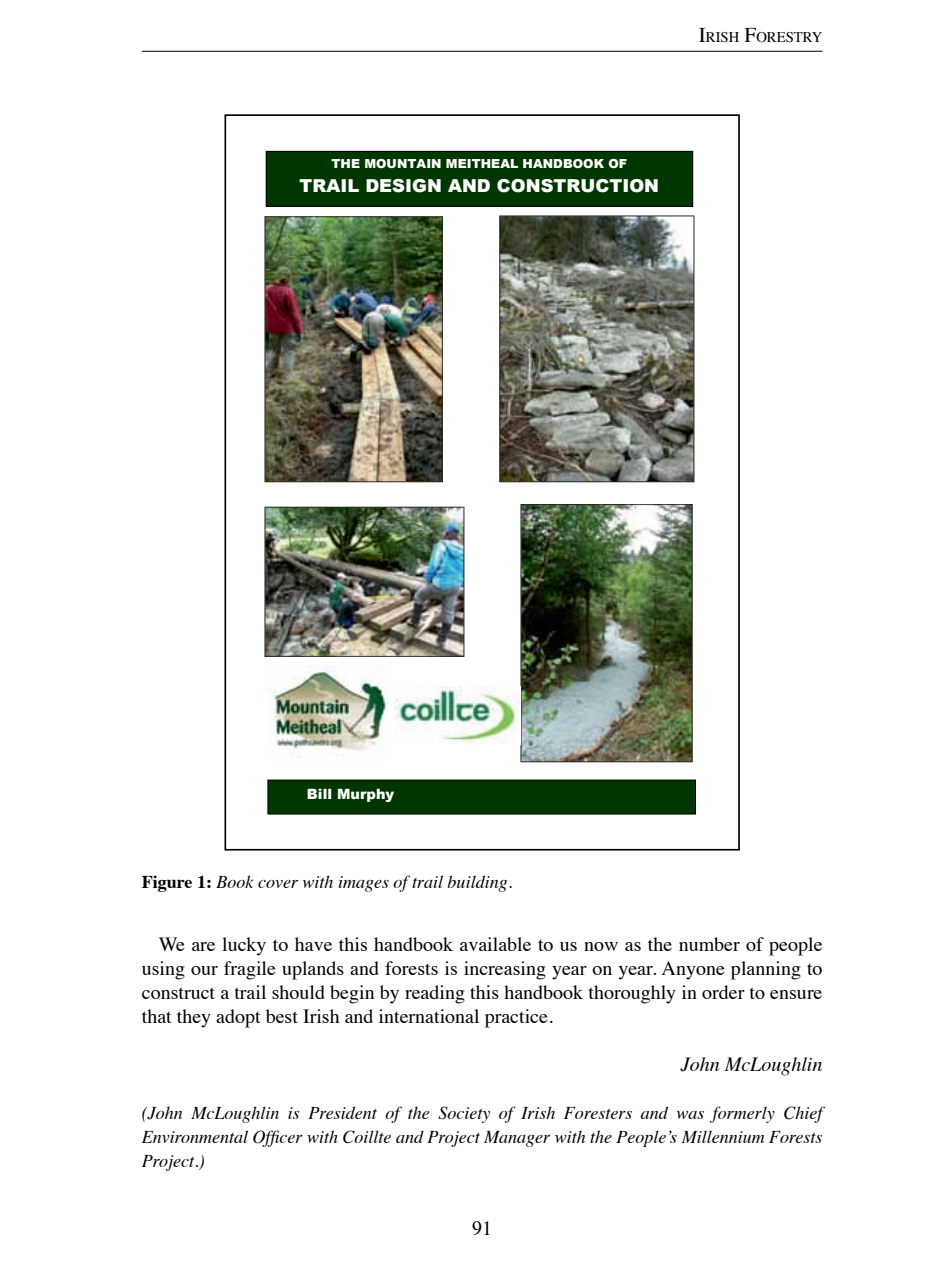
<style>
.page{position:relative;width:936px;height:1270px;background:#fff}
.page>*{position:absolute;margin:0;border:0;box-sizing:border-box;transform-origin:0 0}
.t1{font:20px/24px "Times";color:#000;text-align:justify}
.t2{font:italic 20px "Times";color:#000}
.t3{font:italic 18px/24px "Times";color:#000;text-align:justify}
.t4{font:900 17.8px "Arial";letter-spacing:.005em;color:#fff}
.t5{font:14.6px "Times";color:#000}
.t6{font:900 14.2px "Arial";letter-spacing:.005em;color:#fff}
.t7{font:900 12.4px "Arial";letter-spacing:.005em;color:#fff}
.s1{font-size:21px}
.s2{font-weight:700;font-style:normal}
</style>
<div class="page">
<hr style="left:142px;top:51px;width:680px;height:1px;background:#000">
<img style="left:265px;top:507px;width:199px;height:149px">
<img style="left:265px;top:217px;width:177px;height:265px">
<img style="left:521px;top:505px;width:171px;height:257px">
<img style="left:268px;top:666px;width:119px;height:91px">
<div style="left:266px;top:151px;width:426px;height:55px;background:#003600"></div>
<div style="left:266px;top:151px;width:427px;height:56px;border:1px solid #000"></div>
<img style="left:500px;top:216px;width:193px;height:266px">
<div style="left:268px;top:780px;width:427px;height:34px;background:#003600"></div>
<div style="left:267px;top:780px;width:428px;height:34px;border:1px solid #000"></div>
<img style="left:394px;top:686px;width:125px;height:58px">
<p class="t5" style="left:698px;top:24px;width:125px"><span class="s1">I</span>RISH <span class="s1">F</span>ORESTRY</p>
<p class="t7" style="left:331px;top:157px;width:297px">THE MOUNTAIN MEITHEAL HANDBOOK OF</p>
<p class="t4" style="left:299px;top:176px;width:361px">TRAIL DESIGN AND CONSTRUCTION</p>
<p class="t6" style="left:307px;top:786px;width:89px">Bill Murphy</p>
<p class="t3" style="left:142px;top:869px;width:372px"><span class="s2">Figure 1:</span> Book cover with images of trail building.</p>
<p class="t1" style="left:142px;top:930px;width:682px;text-indent:17px">We are lucky to have this handbook available to us now as the number of people using our fragile uplands and forests is increasing year on year. Anyone planning to construct a trail should begin by reading this handbook thoroughly in order to ensure that they adopt best Irish and international practice.</p>
<p class="t2" style="left:680px;top:1046px;width:143px">John McLoughlin</p>
<p class="t3" style="left:142px;top:1099px;width:682px">(John McLoughlin is President of the Society of Irish Foresters and was formerly Chief Environmental Officer with Coillte and Project Manager with the People’s Millennium Forests Project.)</p>
<p class="t1" style="left:472px;top:1214px;width:21px">91</p>
</div>
